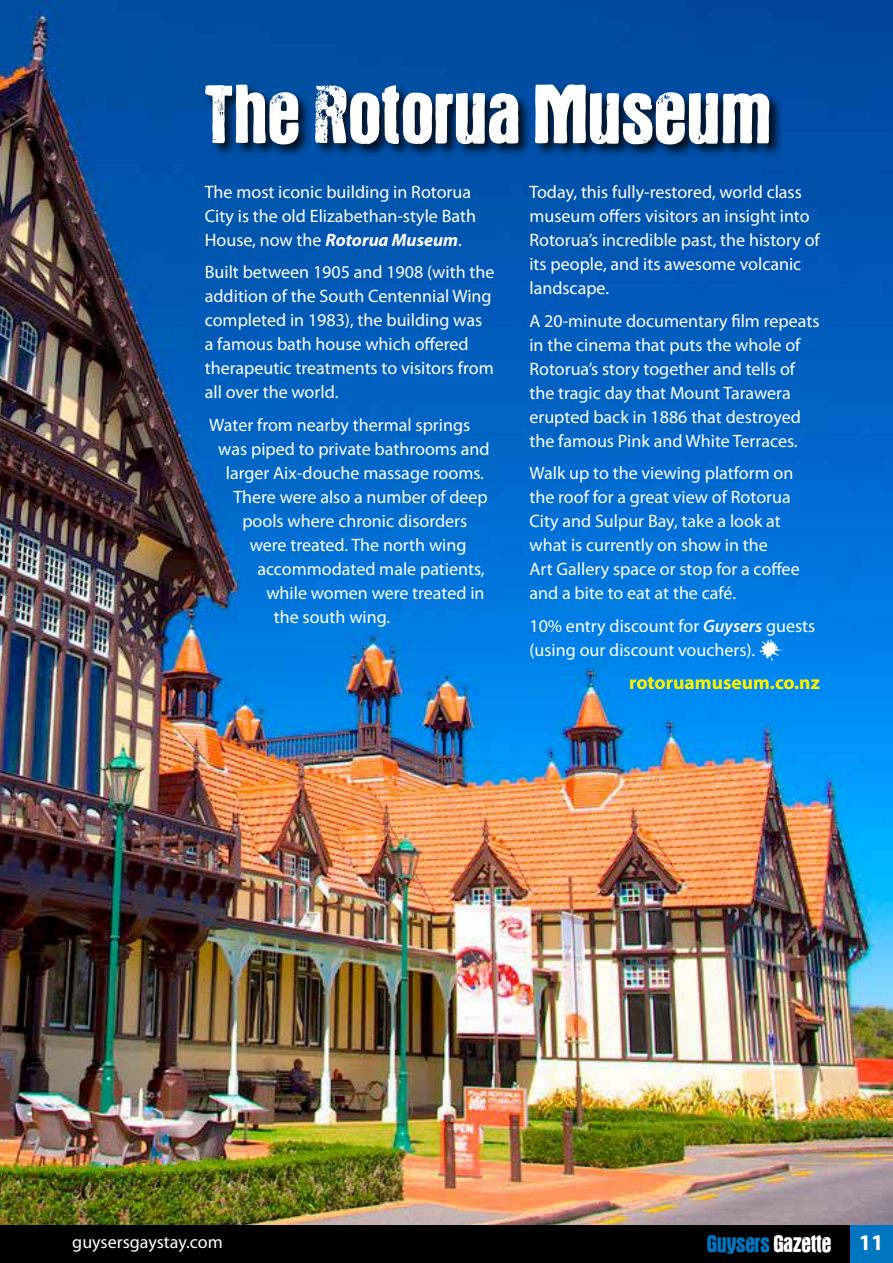
<style>
.page{position:relative;width:893px;height:1263px;background:#fff}
.page>*{position:absolute;margin:0;border:0;box-sizing:border-box;transform-origin:0 0}
.t1{font:900 87px "Gustav";letter-spacing:.01em;color:#fff}
.t2{font:900 25.5px "Gustav";color:#0076c0}
.t3{font:700 19.5px "Myriad Pro";color:#fff200}
.t4{font:18px/24px "Myriad Pro";color:#fff}
.t5{font:16.5px "Splitsplatsplodge";color:#fff}
.s1{font-weight:700;font-style:italic}
.s2{font-weight:600;font-style:italic}
.s3{color:#fff}
.s4{font-family:"Myriad Pro";font-weight:700;font-size:22.5px;color:#fff}
</style>
<div class="page">
<img style="left:0;top:0;width:893px;height:1225px">
<div style="left:203px;top:83px;width:581px;height:75px;background:#000;opacity:.81"></div>
<div style="left:849px;top:1225px;width:44px;height:38px;background:#0076c0"></div>
<div style="left:0;top:1225px;width:850px;height:38px;background:#000"></div>
<h1 class="t1" style="left:205px;top:79px;width:568px">The Rotorua Museum</h1>
<p class="t4" style="left:205px;top:179px;width:273px">The most iconic building in Rotorua<br>City is the old Elizabethan-style Bath<br>House, now the <span class="s1">Rotorua Museum</span>.</p>
<p class="t4" style="left:205px;top:260px;width:291px">Built between 1905 and 1908 (with the addition of the South Centennial Wing completed in 1983), the building was a famous bath house which offered therapeutic treatments to visitors from all over the world.</p>
<p class="t4" style="left:209px;top:412px;width:262px">Water from nearby thermal springs</p>
<p class="t4" style="left:218px;top:436px;width:273px">was piped to private bathrooms and</p>
<p class="t4" style="left:226px;top:460px;width:260px">larger Aix-douche massage rooms.</p>
<p class="t4" style="left:233px;top:484px;width:256px">There were also a number of deep</p>
<p class="t4" style="left:242px;top:508px;width:226px">pools where chronic disorders</p>
<p class="t4" style="left:250px;top:532px;width:218px">were treated. The north wing</p>
<p class="t4" style="left:257px;top:556px;width:229px">accommodated male patients,</p>
<p class="t4" style="left:266px;top:580px;width:220px">while women were treated in</p>
<p class="t4" style="left:274px;top:604px;width:118px">the south wing.</p>
<p class="t4" style="left:529px;top:180px;width:292px">Today, this fully-restored, world class museum offers visitors an insight into Rotorua’s incredible past, the history of its people, and its awesome volcanic landscape.</p>
<p class="t4" style="left:529px;top:309px;width:292px">A 20-minute documentary film repeats in the cinema that puts the whole of Rotorua’s story together and tells of the tragic day that Mount Tarawera erupted back in 1886 that destroyed the famous Pink and White Terraces.</p>
<p class="t4" style="left:529px;top:461px;width:272px">Walk up to the viewing platform on the roof for a great view of Rotorua<br>City and Sulpur Bay, take a look at what is currently on show in the<br>Art Gallery space or stop for a coffee and a bite to eat at the café.</p>
<p class="t4" style="left:529px;top:614px;width:287px">10% entry discount for <span class="s2">Guysers</span> guests (using our discount vouchers).</p>
<p class="t3" style="left:629px;top:669px;width:192px">rotoruamuseum.co.nz</p>
<p class="t5" style="left:759px;top:638px;width:25px">q</p>
<p class="t4" style="left:72px;top:1229px;width:152px">guysersgaystay.com</p>
<h2 class="t2" style="left:707px;top:1233px;width:178px">Guysers <span class="s3">Gazette</span> <span class="s4">11</span></h2>
</div>
